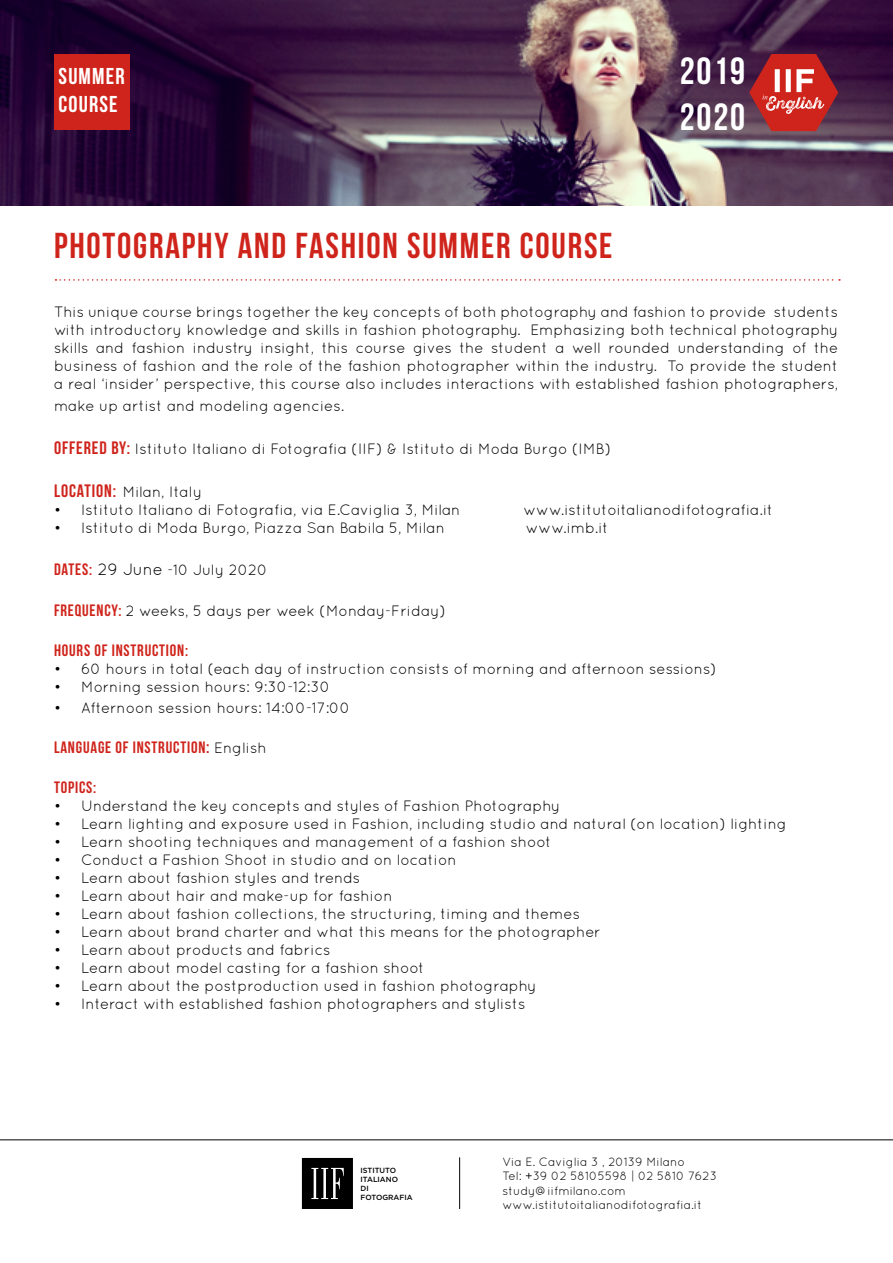
<style>
.page{position:relative;width:893px;height:1263px;background:#fff}
.page>*{position:absolute;margin:0;border:0;box-sizing:border-box;transform-origin:0 0}
.t1{font:37.8px/45.5px "Bebas Neue";letter-spacing:.05em;color:#fff}
.t2{font:36px "Bebas Neue";letter-spacing:.05em;color:#cf241b}
.t3{font:22.95px/27.6px "Bebas Neue";letter-spacing:.05em;color:#fff}
.t4{font:16.5px "Bebas Neue";letter-spacing:.05em;color:#cf241b}
.t5{font:15px/18px "Quicksand";color:#000;text-align:justify}
.t6{font:12px/14.4px "Quicksand";color:#000}
.t7{font:500 7.5px/9px "Gotham";color:#000}
.s1{font-family:"Bebas Neue";font-size:18px;color:#cf241b}
.s2{font-family:"Bebas Neue";font-size:16.5px;color:#cf241b}
.s3{font-size:16.5px}
.s4{font-size:18px}
.s5{font-family:"Quicksand";font-size:15px;color:#000}
</style>
<div class="page">
<hr style="left:0;top:1139px;width:893px;height:1px;background:#000">
<hr style="left:459px;top:1157px;width:1px;height:52px;background:#000">
<img style="left:0;top:0;width:893px;height:206px">
<svg style="left:56px;top:279px;width:784px;height:2px"></svg>
<div style="left:54px;top:54px;width:76px;height:76px;background:#cf241b"></div>
<svg style="left:749px;top:54px;width:89px;height:77px;background:#b43e40"></svg>
<svg style="left:302px;top:1158px;width:51px;height:51px;background:#1d1d1d"></svg>
<h3 class="t3" style="left:59px;top:62px;width:67px">SUMMER<br>COURSE</h3>
<h1 class="t1" style="left:680px;top:48px;width:67px">2019<br>2020</h1>
<h2 class="t2" style="left:54px;top:226px;width:560px">PHOTOGRAPHY AND FASHION SUMMER COURSE</h2>
<p class="t5" style="left:54px;top:303px;width:786px">This unique course brings together the key concepts of both photography and fashion to provide students with introductory knowledge and skills in fashion photography. Emphasizing both technical photography skills and fashion industry insight, this course gives the student a well rounded understanding of the business of fashion and the role of the fashion photographer within the industry. To provide the student a real ‘insider’ perspective, this course also includes interactions with established fashion photographers,</p>
<p class="t5" style="left:54px;top:396px;width:292px">make up artist and modeling agencies.</p>
<p class="t5" style="left:54px;top:440px;width:559px"><span class="s1">OFFERED BY:</span> Istituto Italiano di Fotografia (IIF) &amp; Istituto di Moda Burgo (IMB)</p>
<p class="t5" style="left:54px;top:483px;width:150px"><span class="s1">LOCATION:</span> Milan, Italy</p>
<p class="t5" style="left:54px;top:501px;width:408px">• Istituto Italiano di Fotografia, via E.Caviglia 3, Milan</p>
<p class="t5" style="left:523px;top:501px;width:251px">www.istitutoitalianodifotografia.it</p>
<p class="t5" style="left:54px;top:519px;width:392px">• Istituto di Moda Burgo, Piazza San Babila 5, Milan</p>
<p class="t5" style="left:526px;top:519px;width:84px">www.imb.it</p>
<p class="t5" style="left:54px;top:560px;width:215px"><span class="s2">DATES:</span> <span class="s3">29 June</span> -10 July 2020</p>
<p class="t5" style="left:54px;top:602px;width:394px"><span class="s2">FREQUENCY:</span> 2 weeks, 5 days per week (Monday-Friday)</p>
<p class="t4" style="left:54px;top:641px;width:136px">HOURS OF INSTRUCTION:</p>
<p class="t5" style="left:54px;top:659px;width:664px">• 60 hours in total (each day of instruction consists of morning and afternoon sessions)</p>
<p class="t5" style="left:54px;top:677px;width:278px">• Morning session hours: 9:30-12:30</p>
<p class="t5" style="left:54px;top:699px;width:298px">• Afternoon session hours: 14:00-17:00</p>
<p class="t4" style="left:54px;top:738px;width:214px">LANGUAGE OF INSTRUCTION<span class="s4">:</span> <span class="s5">English</span></p>
<p class="t4" style="left:54px;top:778px;width:44px">TOPICS:</p>
<p class="t5" style="left:54px;top:796px;width:508px">• Understand the key concepts and styles of Fashion Photography</p>
<p class="t5" style="left:54px;top:814px;width:734px">• Learn lighting and exposure used in Fashion, including studio and natural (on location) lighting</p>
<p class="t5" style="left:54px;top:832px;width:499px">• Learn shooting techniques and management of a fashion shoot</p>
<p class="t5" style="left:54px;top:850px;width:404px">• Conduct a Fashion Shoot in studio and on location</p>
<p class="t5" style="left:54px;top:868px;width:308px">• Learn about fashion styles and trends</p>
<p class="t5" style="left:54px;top:886px;width:340px">• Learn about hair and make-up for fashion</p>
<p class="t5" style="left:54px;top:904px;width:528px">• Learn about fashion collections, the structuring, timing and themes</p>
<p class="t5" style="left:54px;top:922px;width:548px">• Learn about brand charter and what this means for the photographer</p>
<p class="t5" style="left:54px;top:940px;width:278px">• Learn about products and fabrics</p>
<p class="t5" style="left:54px;top:958px;width:372px">• Learn about model casting for a fashion shoot</p>
<p class="t5" style="left:54px;top:976px;width:484px">• Learn about the postproduction used in fashion photography</p>
<p class="t5" style="left:54px;top:994px;width:473px">• Interact with established fashion photographers and stylists</p>
<p class="t7" style="left:361px;top:1166px;width:54px">ISTITUTO<br>ITALIANO<br>DI<br>FOTOGRAFIA</p>
<p class="t6" style="left:502px;top:1154px;width:216px">Via E. Caviglia 3 , 20139 Milano<br>Tel: +39 02 58105598 | 02 5810 7623 study@iifmilano.com www.istitutoitalianodifotografia.it</p>
</div>
